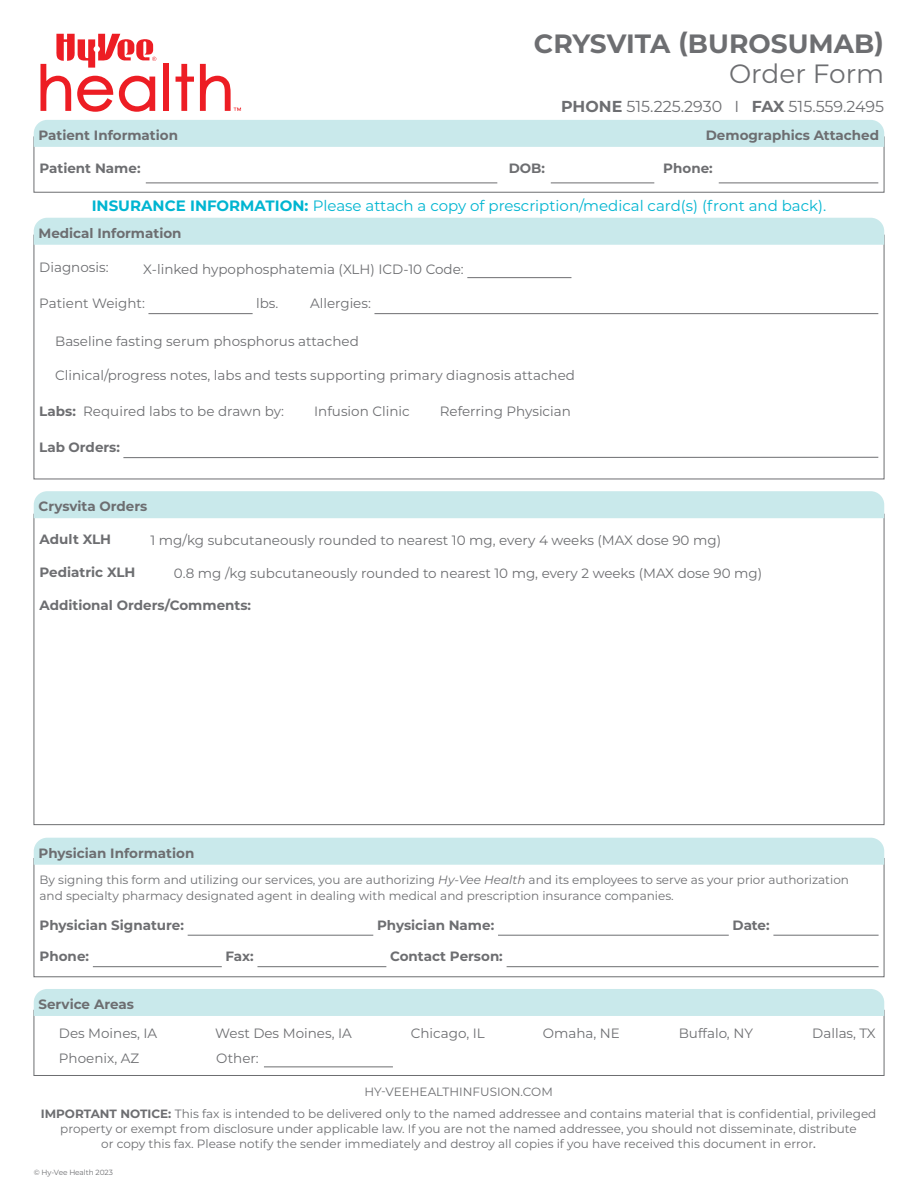
<style>
.page{position:relative;width:918px;height:1188px;background:#fff}
.page>*{position:absolute;margin:0;border:0;box-sizing:border-box;transform-origin:0 0}
.t1{font:700 26.4px "Montserrat";color:#6d6e71}
.t2{font:26.4px "Montserrat";color:#6d6e71}
.t3{font:15.9px "Montserrat";color:#6d6e71}
.t4{font:15px "Montserrat";color:#00b5d1}
.t5{font:13.5px/25.7px "Montserrat";color:#6d6e71}
.t6{font:700 13.5px "Montserrat";color:#6d6e71}
.t7{font:12px/16.5px "Montserrat";color:#6d6e71;text-align:center}
.t8{font:7.5px "Montserrat";letter-spacing:-.01em;color:#6d6e71}
.s1{font-weight:700}
.s2{font-style:italic}
.s3{font-weight:500}
</style>
<div class="page">
<div style="left:34px;top:858px;width:850px;height:119px;border:1px solid #6d6e71"></div>
<svg style="left:41px;top:34px;width:115px;height:78px"></svg>
<div style="left:163px;top:64px;width:6px;height:47px;background:#ed1d24"></div>
<svg style="left:176px;top:64px;width:18px;height:47px"></svg>
<svg style="left:200px;top:64px;width:41px;height:47px"></svg>
<div style="left:34px;top:120px;width:850px;height:27px;background:#c9e9eb"></div>
<div style="left:34px;top:218px;width:850px;height:27px;background:#c9e9eb"></div>
<div style="left:34px;top:491px;width:850px;height:27px;background:#c9e9eb"></div>
<div style="left:34px;top:838px;width:850px;height:27px;background:#c9e9eb"></div>
<hr style="left:467px;top:277px;width:104px;height:1px;background:#6d6e71">
<hr style="left:148px;top:313px;width:105px;height:1px;background:#6d6e71">
<hr style="left:374px;top:313px;width:504px;height:1px;background:#6d6e71">
<hr style="left:123px;top:457px;width:755px;height:1px;background:#6d6e71">
<hr style="left:188px;top:935px;width:185px;height:1px;background:#6d6e71">
<hr style="left:498px;top:935px;width:231px;height:1px;background:#6d6e71">
<hr style="left:773px;top:935px;width:106px;height:1px;background:#6d6e71">
<hr style="left:93px;top:966px;width:129px;height:1px;background:#6d6e71">
<hr style="left:257px;top:966px;width:129px;height:1px;background:#6d6e71">
<hr style="left:507px;top:966px;width:372px;height:1px;background:#6d6e71">
<hr style="left:146px;top:183px;width:351px;height:1px;background:#6d6e71">
<hr style="left:551px;top:183px;width:103px;height:1px;background:#6d6e71">
<hr style="left:719px;top:183px;width:159px;height:1px;background:#6d6e71">
<div style="left:34px;top:1010px;width:850px;height:66px;border:1px solid #6d6e71"></div>
<div style="left:34px;top:989px;width:850px;height:27px;background:#c9e9eb"></div>
<hr style="left:264px;top:1066px;width:129px;height:1px;background:#6d6e71">
<p class="t6" style="left:38px;top:125px;width:141px">Patient Information</p>
<h1 class="t1" style="left:534px;top:25px;width:352px">CRYSVITA (BUROSUMAB)</h1>
<h1 class="t2" style="left:729px;top:56px;width:157px">Order Form</h1>
<h2 class="t3" style="left:561px;top:96px;width:325px"><span class="s1">PHONE</span> 515.225.2930 I <span class="s1">FAX</span> 515.559.2495</h2>
<p class="t6" style="left:706px;top:125px;width:175px">Demographics Attached</p>
<p class="t6" style="left:40px;top:158px;width:103px">Patient Name:</p>
<p class="t6" style="left:509px;top:158px;width:38px">DOB:</p>
<p class="t6" style="left:663px;top:158px;width:51px">Phone:</p>
<p class="t4" style="left:92px;top:195px;width:736px"><span class="s1">INSURANCE INFORMATION:</span> Please attach a copy of prescription/medical card(s) (front and back).</p>
<p class="t6" style="left:38px;top:223px;width:145px">Medical Information</p>
<p class="t5" style="left:39px;top:254px;width:71px">Diagnosis:</p>
<p class="t5" style="left:143px;top:255px;width:322px">X-linked hypophosphatemia (XLH) ICD-10 Code:</p>
<p class="t5" style="left:39px;top:290px;width:107px">Patient Weight:</p>
<p class="t5" style="left:256px;top:290px;width:24px">lbs.</p>
<p class="t5" style="left:310px;top:290px;width:62px">Allergies:</p>
<p class="t5" style="left:55px;top:327px;width:305px">Baseline fasting serum phosphorus attached</p>
<p class="t5" style="left:55px;top:362px;width:521px">Clinical/progress notes, labs and tests supporting primary diagnosis attached</p>
<p class="t5" style="left:39px;top:398px;width:246px"><span class="s1">Labs:</span> Required labs to be drawn by:</p>
<p class="t5" style="left:314px;top:398px;width:97px">Infusion Clinic</p>
<p class="t5" style="left:440px;top:398px;width:133px">Referring Physician</p>
<p class="t6" style="left:39px;top:438px;width:82px">Lab Orders:</p>
<p class="t6" style="left:38px;top:497px;width:110px">Crysvita Orders</p>
<p class="t6" style="left:40px;top:529px;width:73px">Adult XLH</p>
<p class="t5" style="left:151px;top:527px;width:572px">1 mg/kg subcutaneously rounded to nearest 10 mg, every 4 weeks (MAX dose 90 mg)</p>
<p class="t6" style="left:40px;top:562px;width:97px">Pediatric XLH</p>
<p class="t5" style="left:174px;top:560px;width:590px">0.8 mg /kg subcutaneously rounded to nearest 10 mg, every 2 weeks (MAX dose 90 mg)</p>
<p class="t6" style="left:40px;top:595px;width:213px">Additional Orders/Comments:</p>
<p class="t6" style="left:38px;top:843px;width:157px">Physician Information</p>
<p class="t7" style="left:40px;top:871px;width:811px;text-align:left">By signing this form and utilizing our services, you are authorizing <span class="s2">Hy-Vee Health</span> and its employees to serve as your prior authorization and specialty pharmacy designated agent in dealing with medical and prescription insurance companies.</p>
<p class="t6" style="left:40px;top:915px;width:146px">Physician Signature:</p>
<p class="t6" style="left:377px;top:915px;width:119px">Physician Name:</p>
<p class="t6" style="left:733px;top:915px;width:39px">Date:</p>
<p class="t6" style="left:40px;top:947px;width:51px">Phone:</p>
<p class="t6" style="left:226px;top:947px;width:30px">Fax:</p>
<p class="t6" style="left:390px;top:947px;width:114px">Contact Person:</p>
<p class="t6" style="left:38px;top:994px;width:97px">Service Areas</p>
<p class="t5" style="left:59px;top:1020px;width:100px">Des Moines, IA<br>Phoenix, AZ</p>
<p class="t5" style="left:215px;top:1020px;width:138px">West Des Moines, IA</p>
<p class="t5" style="left:679px;top:1020px;width:76px">Buffalo, NY</p>
<p class="t5" style="left:411px;top:1020px;width:75px">Chicago, IL</p>
<p class="t5" style="left:543px;top:1020px;width:79px">Omaha, NE</p>
<p class="t5" style="left:812px;top:1020px;width:65px">Dallas, TX</p>
<p class="t5" style="left:216px;top:1045px;width:44px">Other:</p>
<p class="t7" style="left:41px;top:1080px;width:837px;line-height:21.8px">HY-VEEHEALTHINFUSION.COM<br><span class="s1">IMPORTANT NOTICE:</span> This fax is intended to be delivered only to the named addressee and contains material that is confidential, privileged</p>
<p class="t7" style="left:60px;top:1120px;width:798px;line-height:15px">property or exempt from disclosure under applicable law. If you are not the named addressee, you should not disseminate, distribute or copy this fax. Please notify the sender immediately and destroy all copies if you have received this document in error<span class="s3">.</span></p>
<p class="t8" style="left:34px;top:1167px;width:81px">© Hy-Vee Health 2023</p>
</div>
